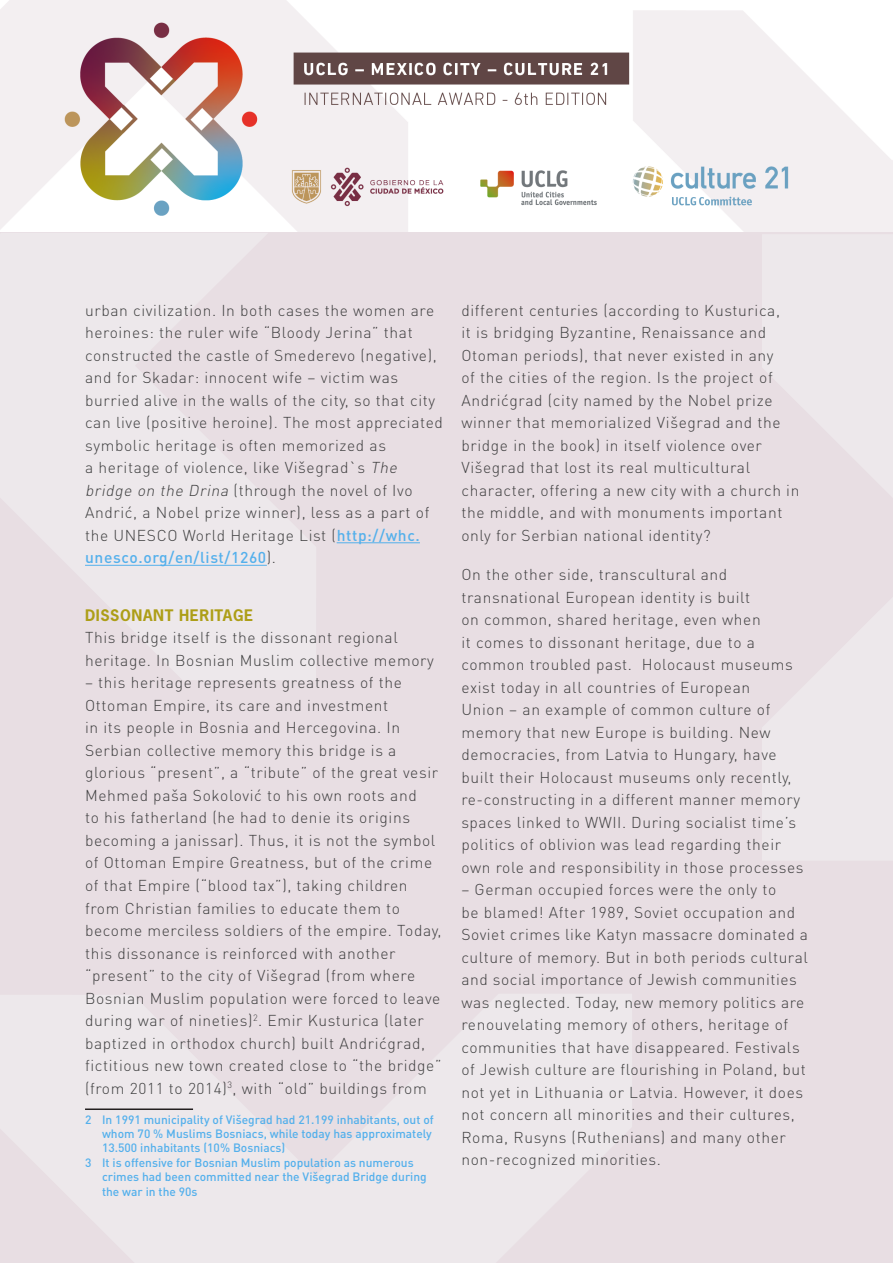
<style>
.page{position:relative;width:893px;height:1263px;background:#fff}
.page>*{position:absolute;margin:0;border:0;box-sizing:border-box;transform-origin:0 0}
.t1{font:300 15.6px/22.5px "DIN Pro";letter-spacing:.04em;color:#3e3e3f}
.subtit{font:700 15px "News Gothic Std";letter-spacing:.04em;color:#ad9e17}
.footnote{font:500 12px/14.4px "DIN Pro";color:#54b0eb}
.s1{font-style:italic}
.s2{font-weight:500;color:#54b0eb}
</style>
<div class="page">
<img style="left:0;top:0;width:893px;height:233px">
<div style="left:0;top:233px;width:893px;height:1030px;background:#e8dee3"></div>
<hr style="left:337px;top:542px;width:83px;height:1px;background:#54b0eb">
<hr style="left:85px;top:565px;width:182px;height:1px;background:#54b0eb">
<hr style="left:85px;top:1108px;width:108px;height:2px;background:#231f20">
<p class="t1" style="left:85px;top:298px;width:359px">urban civilization. In both cases the women are heroines: the ruler wife “Bloody Jerina” that constructed the castle of Smederevo (negative), and for Skadar: innocent wife – victim was burried alive in the walls of the city, so that city can live (positive heroine). The most appreciated symbolic heritage is often memorized as<br>a heritage of violence, like Višegrad`s <span class="s1">The bridge on the Drina</span> (through the novel of Ivo Andrić, a Nobel prize winner), less as a part of the UNESCO World Heritage List (<span class="s2">http://whc. unesco.org/en/list/1260</span>).</p>
<p class="subtit" style="left:85px;top:605px;width:169px">DISSONANT HERITAGE</p>
<p class="t1" style="left:85px;top:626px;width:350px">This bridge itself is the dissonant regional heritage. In Bosnian Muslim collective memory</p>
<p class="t1" style="left:85px;top:671px;width:358px">– this heritage represents greatness of the Ottoman Empire, its care and investment<br>in its people in Bosnia and Hercegovina. In Serbian collective memory this bridge is a glorious “present”, a “tribute” of the great vesir Mehmed paša Sokolović to his own roots and<br>to his fatherland (he had to denie its origins becoming a janissar). Thus, it is not the symbol of Ottoman Empire Greatness, but of the crime of that Empire (“blood tax”), taking children from Christian families to educate them to become merciless soldiers of the empire. Today, this dissonance is reinforced with another “present” to the city of Višegrad (from where Bosnian Muslim population were forced to leave during war of nineties)<sup>2</sup>. Emir Kusturica (later baptized in orthodox church) built Andrićgrad, fictitious new town created close to “the bridge” (from 2011 to 2014)<sup>3</sup>, with “old” buildings from</p>
<p class="footnote" style="left:102px;top:1111px;width:333px;text-indent:-17px">2 In 1991 municipality of Višegrad had 21.199 inhabitants, out of whom 70 % Muslims Bosniacs, while today has approximately<br>13.500 inhabitants (10% Bosniacs)</p>
<p class="footnote" style="left:102px;top:1155px;width:326px;text-indent:-17px">3 It is offensive for Bosnian Muslim population as numerous crimes had been committed near the Višegrad Bridge during the war in the 90s</p>
<p class="t1" style="left:461px;top:298px;width:340px">different centuries (according to Kusturica,<br>it is bridging Byzantine, Renaissance and Otoman periods), that never existed in any<br>of the cities of the region. Is the project of Andrićgrad (city named by the Nobel prize winner that memorialized Višegrad and the bridge in the book) in itself violence over Višegrad that lost its real multicultural character, offering a new city with a church in the middle, and with monuments important only for Serbian national identity?</p>
<p class="t1" style="left:461px;top:563px;width:344px">On the other side, transcultural and transnational European identity is built<br>on common, shared heritage, even when<br>it comes to dissonant heritage, due to a common troubled past. Holocaust museums exist today in all countries of European<br>Union – an example of common culture of memory that new Europe is building. New democracies, from Latvia to Hungary, have built their Holocaust museums only recently, re-constructing in a different manner memory spaces linked to WWII. During socialist time’s politics of oblivion was lead regarding their own role and responsibility in those processes</p>
<p class="t1" style="left:461px;top:878px;width:348px">– German occupied forces were the only to<br>be blamed! After 1989, Soviet occupation and Soviet crimes like Katyn massacre dominated a culture of memory. But in both periods cultural and social importance of Jewish communities was neglected. Today, new memory politics are renouvelating memory of others, heritage of communities that have disappeared. Festivals of Jewish culture are flourishing in Poland, but not yet in Lithuania or Latvia. However, it does not concern all minorities and their cultures, Roma, Rusyns (Ruthenians) and many other non-recognized minorities.</p>
</div>
